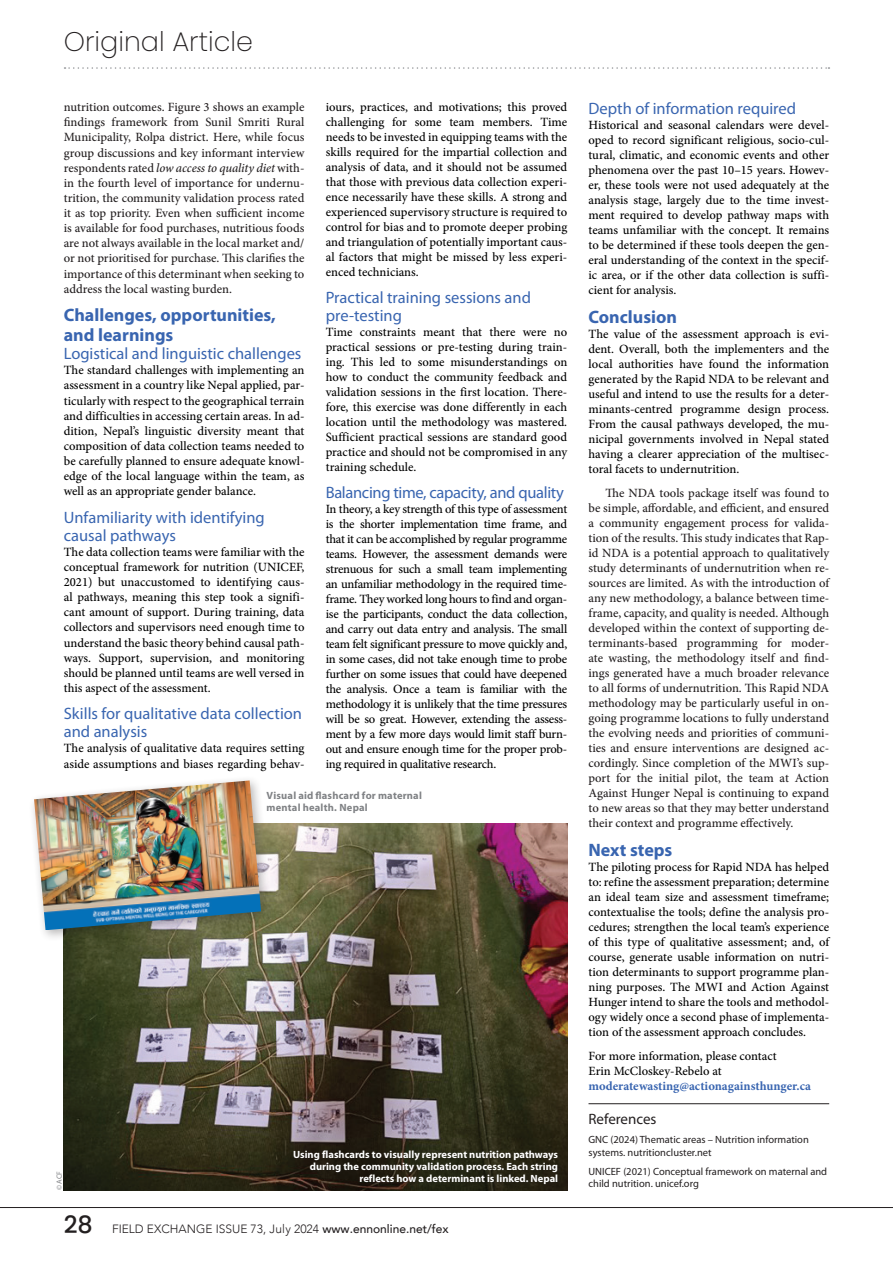
<style>
.page{position:relative;width:893px;height:1263px;background:#fff}
.page>*{position:absolute;margin:0;border:0;box-sizing:border-box;transform-origin:0 0}
.Section_2{font:200 27px "Poppins";color:#231f20}
.Sub_Heading_1{font:700 18px/19.6px "Myriad Pro";color:#3965b0}
.Sub_Heading_2{font:16.5px/18.1px "Myriad Pro";color:#3965b0}
.Sub_Heading_2-2{font:16.5px "Myriad Pro";letter-spacing:-.02em;color:#3965b0}
.Ref_Heading{font:15px "Myriad Pro";color:#231f20}
.Basic_No_Indent{font:500 12.6px/15px "Minion Pro";letter-spacing:-.005em;color:#000;text-align:justify}
.t1{font:500 12.6px/15px "Minion Pro";color:#231f20;text-align:justify}
.Basic_No_Indent-2{font:700 12.6px "Minion Pro";color:#3965b0}
.t2{font:300 12px "Avenir";color:#231f20}
.Ref_Body{font:10.5px/12.8px "Myriad Pro";color:#231f20}
.Photo_caption{font:700 10.5px/12px "Myriad Pro";color:#fff;text-align:right}
.Editorial_body_text{font:700 10.5px/12px "Myriad Pro";letter-spacing:.02em;color:#808285}
.Photo_credit{font:7.5px "Myriad Pro";color:#808285}
.s1{font-style:italic}
.s2{font-family:"Poppins";font-weight:500;font-size:24px}
.s3{font-weight:500}
</style>
<div class="page">
<hr style="left:0;top:1207px;width:893px;height:1px;background:#231f20">
<svg style="left:65px;top:67px;width:764px;height:2px"></svg>
<hr style="left:588px;top:1103px;width:241px;height:1px;background:#231f20">
<img style="left:64px;top:823px;width:503px;height:368px">
<div style="left:29px;top:775px;width:244px;height:167px;background:#231f20;opacity:.32"></div>
<img style="left:34px;top:780px;width:227px;height:150px">
<div style="left:293px;top:1150px;width:268px;height:36px;background:#231f20;opacity:.31"></div>
<p class="Section_2" style="left:64px;top:26px;width:191px">Original Article</p>
<p class="t1" style="left:64px;top:100px;width:242px">nutrition outcomes. Figure 3 shows an example findings framework from Sunil Smriti Rural Municipality, Rolpa district. Here, while focus group discussions and key informant interview respondents rated <span class="s1">low access to quality diet</span> with&shy;in the fourth level of importance for undernu&shy;trition, the community validation process rated it as top priority. Even when sufficient income is available for food purchases, nutritious foods are not always available in the local market and/ or not prioritised for purchase. This clarifies the importance of this determinant when seeking to address the local wasting burden.</p>
<p class="Sub_Heading_1" style="left:64px;top:305px;width:214px">Challenges, opportunities, and learnings</p>
<p class="Sub_Heading_2" style="left:64px;top:344px;width:239px">Logistical and linguistic challenges</p>
<p class="Basic_No_Indent" style="left:64px;top:363px;width:242px">The standard challenges with implementing an assessment in a country like Nepal applied, par&shy;ticularly with respect to the geographical terrain and difficulties in accessing certain areas. In ad&shy;dition, Nepal’s linguistic diversity meant that composition of data collection teams needed to be carefully planned to ensure adequate knowl&shy;edge of the local language within the team, as well as an appropriate gender balance.</p>
<p class="Sub_Heading_2" style="left:64px;top:508px;width:202px">Unfamiliarity with identifying causal pathways</p>
<p class="Basic_No_Indent" style="left:64px;top:544px;width:242px">The data collection teams were familiar with the conceptual framework for nutrition (UNICEF, 2021) but unaccustomed to identifying caus&shy;al pathways, meaning this step took a signifi&shy;cant amount of support. During training, data collectors and supervisors need enough time to understand the basic theory behind causal path&shy;ways. Support, supervision, and monitoring should be planned until teams are well versed in this aspect of the assessment.</p>
<p class="Sub_Heading_2" style="left:64px;top:704px;width:240px">Skills for qualitative data collection and analysis</p>
<p class="Basic_No_Indent" style="left:64px;top:741px;width:242px">The analysis of qualitative data requires setting aside assumptions and biases regarding behav-</p>
<p class="Basic_No_Indent" style="left:326px;top:100px;width:243px">iours, practices, and motivations; this proved challenging for some team members. Time needs to be invested in equipping teams with the skills required for the impartial collection and analysis of data, and it should not be assumed that those with previous data collection experi&shy;ence necessarily have these skills. A strong and experienced supervisory structure is required to control for bias and to promote deeper probing and triangulation of potentially important caus&shy;al factors that might be missed by less experi&shy;enced technicians.</p>
<p class="Sub_Heading_2" style="left:326px;top:288px;width:207px">Practical training sessions and pre-testing</p>
<p class="Basic_No_Indent" style="left:326px;top:325px;width:243px">Time constraints meant that there were no practical sessions or pre-testing during train&shy;ing. This led to some misunderstandings on how to conduct the community feedback and validation sessions in the first location. There&shy;fore, this exercise was done differently in each location until the methodology was mastered.<br>Sufficient practical sessions are standard good practice and should not be compromised in any training schedule.</p>
<p class="Sub_Heading_2-2" style="left:326px;top:482px;width:240px">Balancing time, capacity, and quality</p>
<p class="Basic_No_Indent" style="left:326px;top:502px;width:243px">In theory, a key strength of this type of assessment is the shorter implementation time frame, and that it can be accomplished by regular programme teams. However, the assessment demands were strenuous for such a small team implementing an unfamiliar methodology in the required time&shy;frame. They worked long hours to find and organ&shy;ise the participants, conduct the data collection, and carry out data entry and analysis. The small team felt significant pressure to move quickly and, in some cases, did not take enough time to probe further on some issues that could have deepened the analysis. Once a team is familiar with the methodology it is unlikely that the time pressures will be so great. However, extending the assess&shy;ment by a few more days would limit staff burn&shy;out and ensure enough time for the proper prob&shy;ing required in qualitative research.</p>
<p class="Photo_credit" style="left:55px;top:1190px;width:21px;rotate:-90deg">© ACF</p>
<p class="Editorial_body_text" style="left:267px;top:789px;width:157px">Visual aid flashcard for maternal mental health. Nepal</p>
<p class="Photo_caption" style="left:293px;top:1148px;width:266px">Using flashcards to visually represent nutrition pathways during the community validation process. Each string reflects how a determinant is linked. Nepal</p>
<p class="t2" style="left:64px;top:1222px;width:386px"><span class="s2">28</span> FIELD EXCHANGE ISSUE 73, July 2024 <span class="s3">www.ennonline.net/fex</span></p>
<p class="Sub_Heading_2" style="left:588px;top:100px;width:209px">Depth of information required</p>
<p class="Basic_No_Indent" style="left:588px;top:118px;width:242px">Historical and seasonal calendars were devel&shy;oped to record significant religious, socio-cul&shy;tural, climatic, and economic events and other phenomena over the past 10–15 years. Howev&shy;er, these tools were not used adequately at the analysis stage, largely due to the time invest&shy;ment required to develop pathway maps with teams unfamiliar with the concept. It remains to be determined if these tools deepen the gen&shy;eral understanding of the context in the specif&shy;ic area, or if the other data collection is suffi&shy;cient for analysis.</p>
<p class="Sub_Heading_1" style="left:588px;top:306px;width:90px">Conclusion</p>
<p class="Basic_No_Indent" style="left:588px;top:326px;width:242px">The value of the assessment approach is evi&shy;dent. Overall, both the implementers and the local authorities have found the information generated by the Rapid NDA to be relevant and useful and intend to use the results for a deter&shy;minants-centred programme design process.<br>From the causal pathways developed, the mu&shy;nicipal governments involved in Nepal stated having a clearer appreciation of the multisec&shy;toral facets to undernutrition.</p>
<p class="t1" style="left:588px;top:485px;width:242px;text-indent:17px">The NDA tools package itself was found to be simple, affordable, and efficient, and ensured a community engagement process for valida&shy;tion of the results. This study indicates that Rap&shy;id NDA is a potential approach to qualitatively study determinants of undernutrition when re&shy;sources are limited. As with the introduction of any new methodology, a balance between time&shy;frame, capacity, and quality is needed. Although developed within the context of supporting de&shy;terminants-based programming for moder&shy;ate wasting, the methodology itself and find&shy;ings generated have a much broader relevance to all forms of undernutrition. This Rapid NDA methodology may be particularly useful in on&shy;going programme locations to fully understand the evolving needs and priorities of communi&shy;ties and ensure interventions are designed ac&shy;cordingly. Since completion of the MWI’s sup&shy;port for the initial pilot, the team at Action Against Hunger Nepal is continuing to expand to new areas so that they may better understand their context and programme effectively.</p>
<p class="Sub_Heading_1" style="left:588px;top:839px;width:85px">Next steps</p>
<p class="Basic_No_Indent" style="left:588px;top:859px;width:242px">The piloting process for Rapid NDA has helped to: refine the assessment preparation; determine an ideal team size and assessment timeframe; contextualise the tools; define the analysis pro&shy;cedures; strengthen the local team’s experience of this type of qualitative assessment; and, of course, generate usable information on nutri&shy;tion determinants to support programme plan&shy;ning purposes. The MWI and Action Against Hunger intend to share the tools and methodol&shy;ogy widely once a second phase of implementa&shy;tion of the assessment approach concludes.</p>
<p class="Basic_No_Indent" style="left:588px;top:1048px;width:190px">For more information, please contact</p>
<p class="Basic_No_Indent" style="left:588px;top:1063px;width:135px">Erin McCloskey-Rebelo at</p>
<p class="Basic_No_Indent-2" style="left:588px;top:1077px;width:224px">moderatewasting@actionagainsthunger.ca</p>
<p class="Ref_Heading" style="left:588px;top:1110px;width:70px">References</p>
<p class="Ref_Body" style="left:588px;top:1133px;width:222px">GNC (2024) Thematic areas – Nutrition information systems. nutritioncluster.net</p>
<p class="Ref_Body" style="left:588px;top:1164px;width:240px">UNICEF (2021) Conceptual framework on maternal and child nutrition. unicef.org</p>
</div>
